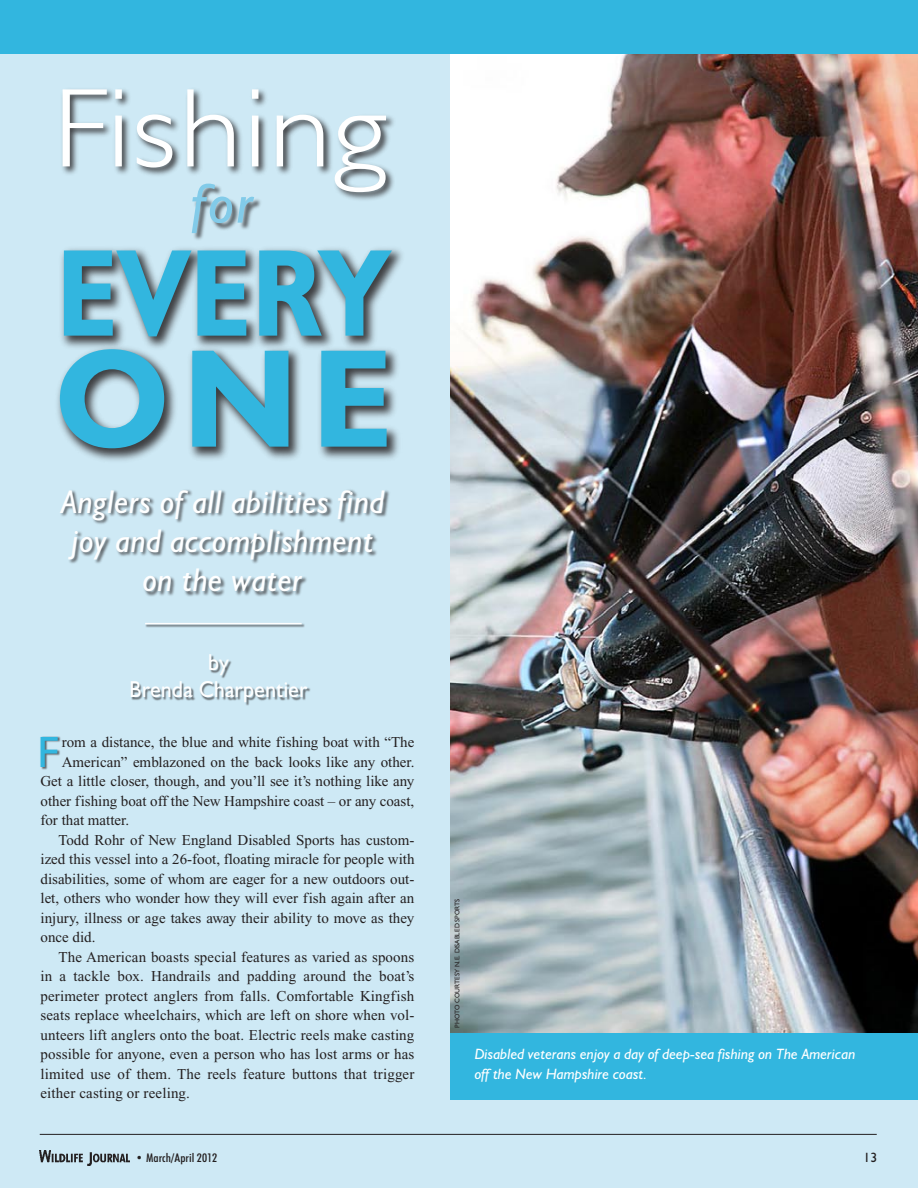
<style>
.page{position:relative;width:918px;height:1188px;background:#cee9f5}
.page>*{position:absolute;margin:0;border:0;box-sizing:border-box;transform-origin:0 0}
.Body_Caption{font:700 140.4px "Humanist 521 BT";color:#32b6df}
.Body_Caption-2{font:700 124.65px "Humanist 521 BT";color:#32b6df;scale:.84 1}
.Body_Caption-3{font:300 112.8px "Humanist 521 BT";letter-spacing:.02em;color:#fff;scale:1.13 1}
.Body_Caption-4{font:italic 56.55px "Humanist 521 BT";color:#82cbe9}
.Body_Caption-5{font:44.1px "Humanist 521 BT";color:#32b6df}
.Body_Subhead{font:italic 33px/39px "Humanist 521 BT";letter-spacing:.02em;color:#fff;text-align:center;scale:.95 1}
.Body_Subhead-2{font:23.1px "Humanist 521 BT";letter-spacing:.025em;color:#fff;scale:.91 1}
.Body_Text{font:15px/19.5px "Times New Roman";letter-spacing:.01em;color:#231f20;text-align:justify}
.Body_Text_First_Para{font:15px "Times New Roman";color:#231f20}
.Body_Caption-6{font:italic 15px/19.5px "Humanist 521 BT";color:#fff}
.t1{font:13.5px "Humanist 521 BT";color:#231f20}
.t2{font:500 condensed 12px "Futura BT";color:#231f20;scale:1.1 1}
.PHOTO_CREDIT{font:6.75px "Humanist 521 BT";color:#231f20}
.s1{font-family:"Formal 436 BT";font-weight:400;font-stretch:normal}
</style>
<div class="page">
<div style="left:131px;top:654px;width:180px;height:53px;background:#231f20;opacity:.65"></div>
<div style="left:59px;top:86px;width:338px;height:117px;background:#231f20;opacity:.85"></div>
<div style="left:192px;top:183px;width:70px;height:59px;background:#231f20;opacity:.65"></div>
<div style="left:144px;top:622px;width:161px;height:6px;background:#231f20;opacity:.65"></div>
<hr style="left:145px;top:623px;width:157px;height:1px;background:#fff">
<div style="left:59px;top:489px;width:331px;height:108px;background:#231f20;opacity:.65"></div>
<div style="left:58px;top:244px;width:349px;height:107px;background:#231f20;opacity:.85"></div>
<img style="left:451px;top:54px;width:467px;height:979px">
<div style="left:54px;top:343px;width:349px;height:121px;background:#231f20;opacity:.85"></div>
<div style="left:451px;top:1033px;width:467px;height:67px;background:#32b6df"></div>
<div style="left:0;top:0;width:918px;height:54px;background:#32b6df"></div>
<div style="left:40px;top:736px;width:22px;height:34px;background:#231f20;opacity:.65"></div>
<hr style="left:40px;top:1134px;width:837px;height:1px;background:#231f20">
<img style="left:40px;top:1151px;width:90px;height:15px">
<p class="Body_Caption-3" style="left:52px;top:59px;width:297px">Fishing</p>
<p class="Body_Caption-4" style="left:192px;top:169px;width:64px">for</p>
<p class="Body_Caption-2" style="left:57px;top:216px;width:398px">EVERY</p>
<p class="Body_Caption" style="left:55px;top:311px;width:323px">ONE</p>
<p class="Body_Subhead" style="left:61px;top:481px;width:342px">Anglers of all abilities find joy and accomplishment on the water</p>
<p class="Body_Subhead-2" style="left:208px;top:648px;width:25px">by</p>
<p class="Body_Subhead-2" style="left:129px;top:675px;width:197px">Brenda Charpentier</p>
<p class="Body_Caption-5" style="left:37px;top:724px;width:24px">F</p>
<p class="Body_Text_First_Para" style="left:62px;top:734px;width:354px">rom a distance, the blue and white fishing boat with “The</p>
<p class="Body_Text_First_Para" style="left:62px;top:754px;width:354px">American” emblazoned on the back looks like any other.</p>
<p class="Body_Text_First_Para" style="left:40px;top:773px;width:375px">Get a little closer, though, and you’ll see it’s nothing like any</p>
<p class="Body_Text_First_Para" style="left:40px;top:793px;width:375px">other fishing boat off the New Hampshire coast – or any coast,</p>
<p class="Body_Text_First_Para" style="left:40px;top:812px;width:90px">for that matter.</p>
<p class="Body_Text" style="left:40px;top:830px;width:376px;text-indent:18px">Todd Rohr of New England Disabled Sports has custom&shy;ized this vessel into a 26-foot, floating miracle for people with disabilities, some of whom are eager for a new outdoors out&shy;let, others who wonder how they will ever fish again after an injury, illness or age takes away their ability to move as they once did.</p>
<p class="Body_Text" style="left:40px;top:947px;width:375px;text-indent:18px">The American boasts special features as varied as spoons in a tackle box. Handrails and padding around the boat’s perimeter protect anglers from falls. Comfortable Kingfish seats replace wheelchairs, which are left on shore when vol&shy;unteers lift anglers onto the boat. Electric reels make casting possible for anyone, even a person who has lost arms or has limited use of them. The reels feature buttons that trigger either casting or reeling.</p>
<p class="PHOTO_CREDIT" style="left:453px;top:1028px;width:131px;rotate:-90deg">photo Courtesy N.E. Disabled Sports</p>
<p class="Body_Caption-6" style="left:475px;top:1044px;width:382px">Disabled veterans enjoy a day of deep-sea fishing on The American off the New Hampshire coast.</p>
<p class="t2" style="left:136px;top:1151px;width:76px"><span class="s1">•</span> March/April 2012</p>
<p class="t1" style="left:864px;top:1149px;width:15px">13</p>
</div>
